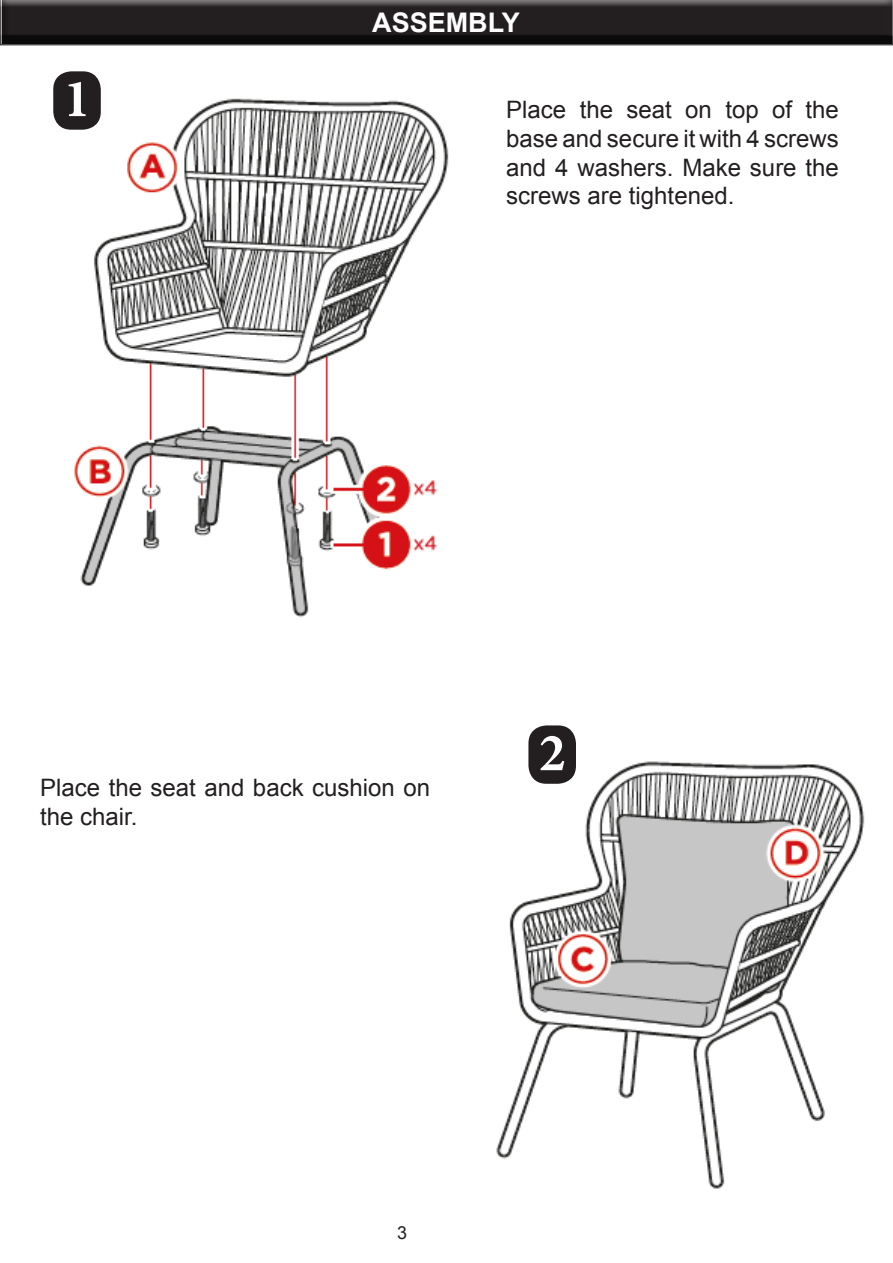
<style>
.page{position:relative;width:893px;height:1263px;background:#fff}
.page>*{position:absolute;margin:0;border:0;box-sizing:border-box;transform-origin:0 0}
.t1{font:700 54px "Minion Pro";color:#fff}
.t2{font:700 27px "Arial";color:#fff}
.t3{font:24px/28.8px "Arial";color:#231f20;text-align:justify}
.t4{font:18px "Arial";color:#231f20}
</style>
<div class="page">
<div style="left:0;top:0;width:893px;height:35px;background:#fff;opacity:.75"></div>
<div style="left:0;top:6px;width:893px;height:40px;background:#231f20;opacity:.75"></div>
<img style="left:53px;top:71px;width:396px;height:546px">
<img style="left:496px;top:761px;width:369px;height:428px">
<div style="left:53px;top:71px;width:48px;height:59px;background:#231f20;border-radius:18px"></div>
<div style="left:528px;top:725px;width:48px;height:59px;background:#231f20;border-radius:18px"></div>
<p class="t1" style="left:64px;top:61px;width:28px">1</p>
<p class="t2" style="left:372px;top:5px;width:149px">ASSEMBLY</p>
<p class="t3" style="left:506px;top:95px;width:334px">Place the seat on top of the base and secure it with 4 screws and 4 washers. Make sure the screws are tightened.</p>
<p class="t1" style="left:539px;top:715px;width:28px">2</p>
<p class="t3" style="left:40px;top:773px;width:391px">Place the seat and back cushion on the chair.</p>
<p class="t4" style="left:397px;top:1221px;width:12px">3</p>
</div>
